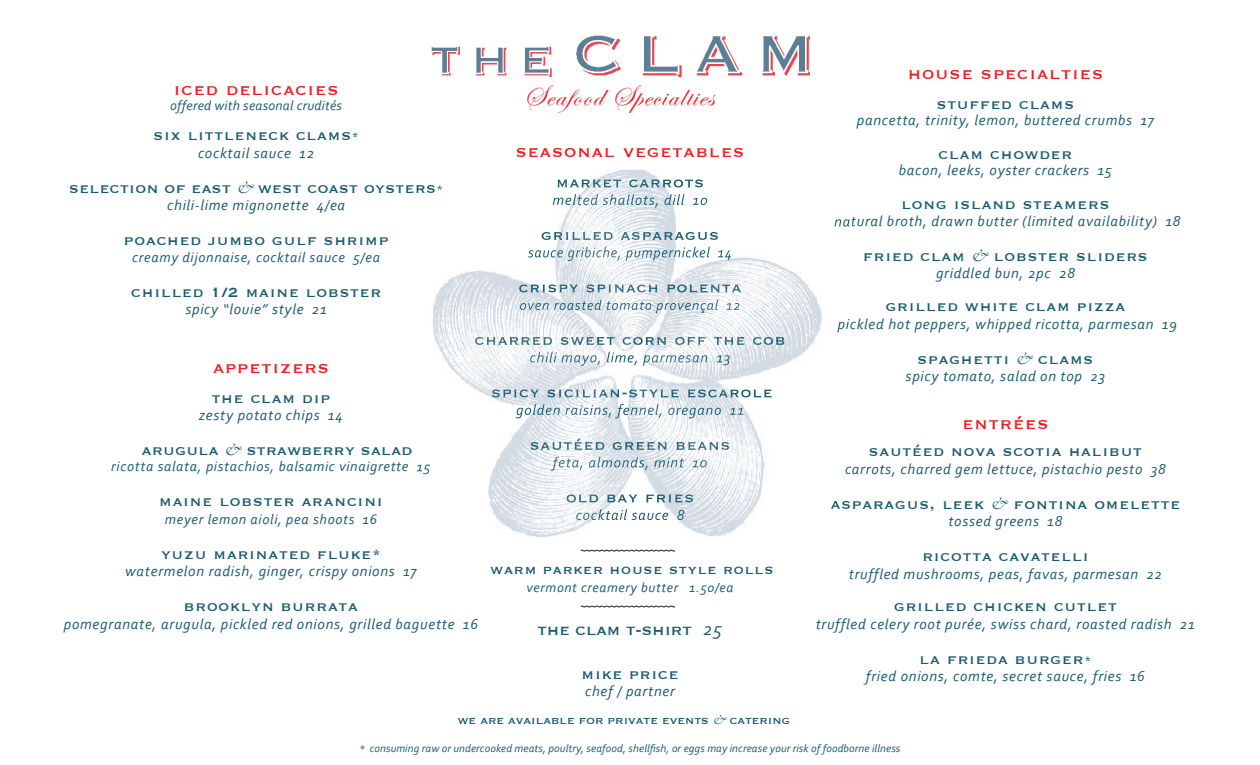
<style>
.page{position:relative;width:1260px;height:765px;background:#fff}
.page>*{position:absolute;margin:0;border:0;box-sizing:border-box;transform-origin:0 0}
.t1{font:30px "Edwardian Script ITC";letter-spacing:.05em;color:#ed1f26}
.t2{font:20px "Copperplate";letter-spacing:.05em;color:#ee1d23}
.t3{font:18.75px "Copperplate";color:#195c71}
.t4{font:17.5px "Copperplate";letter-spacing:.05em;color:#195c71}
.t5{font:17.5px "Copperplate";letter-spacing:.025em;color:#195c71}
.t6{font:16.25px "Copperplate";letter-spacing:.05em;color:#175b71}
.t7{font:italic 15px "Corbel";letter-spacing:.05em;color:#195c71}
.t8{font:italic 14.38px "Corbel";letter-spacing:.05em;color:#195c71}
.t9{font:13.75px "Copperplate";color:#195c71}
.t10{font:italic 13.75px "Corbel";letter-spacing:.05em;color:#175b71}
.t11{font:italic 13.75px "Corbel";letter-spacing:.02em;color:#195c71}
.t12{font:italic 11.25px "Corbel";letter-spacing:.01em;color:#195c71}
.s1{font-size:13.75px}
.s2{font-family:"Garamond";font-style:italic}
.s3{font-family:"Corbel";font-style:italic}
.s4{font-family:"Copperplate";font-style:normal;font-size:12.5px}
</style>
<div class="page">
<svg style="left:580px;top:550px;width:95px;height:2px"></svg>
<svg style="left:580px;top:605px;width:95px;height:3px"></svg>
<img style="left:431px;top:35px;width:379px;height:41px">
<img style="left:413px;top:170px;width:433px;height:367px">
<img style="left:411px;top:185px;width:24px;height:8px">
<svg style="left:437px;top:186px;width:5px;height:4px"></svg>
<img style="left:558px;top:179px;width:145px;height:9px">
<img style="left:553px;top:194px;width:154px;height:14px">
<img style="left:542px;top:232px;width:176px;height:8px">
<img style="left:528px;top:247px;width:203px;height:14px">
<img style="left:519px;top:284px;width:222px;height:9px">
<img style="left:520px;top:300px;width:219px;height:13px">
<img style="left:475px;top:337px;width:309px;height:8px">
<img style="left:530px;top:352px;width:200px;height:14px">
<img style="left:492px;top:389px;width:279px;height:9px">
<img style="left:516px;top:404px;width:227px;height:14px">
<img style="left:531px;top:439px;width:198px;height:11px">
<img style="left:551px;top:457px;width:156px;height:14px">
<img style="left:567px;top:494px;width:134px;height:9px">
<img style="left:576px;top:509px;width:108px;height:11px">
<img style="left:413px;top:461px;width:17px;height:14px">
<img style="left:834px;top:216px;width:16px;height:14px">
<img style="left:837px;top:318px;width:14px;height:14px">
<img style="left:846px;top:466px;width:5px;height:8px">
<img style="left:831px;top:501px;width:19px;height:10px">
<h2 class="t2" style="left:174px;top:77px;width:166px">iced delicacies</h2>
<p class="t11" style="left:170px;top:97px;width:173px">offered with seasonal crudités</p>
<p class="t4" style="left:154px;top:124px;width:207px">six littleneck clams<span class="s1">*</span></p>
<p class="t7" style="left:198px;top:144px;width:118px">cocktail sauce 12</p>
<p class="t5" style="left:69px;top:177px;width:375px">selection of east <span class="s2">&amp;</span> west coast oysters<span class="s1">*</span></p>
<p class="t7" style="left:167px;top:196px;width:180px">chili-lime mignonette 4/ea</p>
<p class="t4" style="left:124px;top:229px;width:266px">poached jumbo gulf shrimp</p>
<p class="t8" style="left:132px;top:248px;width:249px">creamy dijonnaise, cocktail sauce 5/ea</p>
<p class="t4" style="left:131px;top:280px;width:251px">chilled 1/2 maine lobster</p>
<p class="t7" style="left:185px;top:300px;width:143px">spicy “louie” style 21</p>
<h1 class="t1" style="left:524px;top:80px;width:192px">Seafood Specialties</h1>
<h2 class="t2" style="left:516px;top:139px;width:230px">seasonal vegetables</h2>
<h2 class="t2" style="left:213px;top:354px;width:117px">appetizers</h2>
<p class="t4" style="left:212px;top:386px;width:120px">the clam dip</p>
<p class="t7" style="left:199px;top:406px;width:146px">zesty potato chips 14</p>
<p class="t5" style="left:142px;top:439px;width:272px">arugula <span class="s2">&amp;</span> strawberry salad</p>
<p class="t8" style="left:111px;top:458px;width:321px">ricotta salata, pistachios, balsamic vinaigrette 15</p>
<p class="t4" style="left:159px;top:490px;width:225px">maine lobster arancini</p>
<p class="t8" style="left:165px;top:510px;width:214px">meyer lemon aioli, pea shoots 16</p>
<p class="t4" style="left:161px;top:543px;width:221px">yuzu marinated fluke*</p>
<p class="t7" style="left:125px;top:562px;width:293px">watermelon radish, ginger, crispy onions 17</p>
<p class="t4" style="left:184px;top:595px;width:176px">brooklyn burrata</p>
<p class="t7" style="left:64px;top:615px;width:416px">pomegranate, arugula, pickled red onions, grilled baguette 16</p>
<p class="t6" style="left:491px;top:559px;width:284px">warm parker house style rolls</p>
<p class="t10" style="left:526px;top:579px;width:209px">vermont creamery butter 1.50/ea</p>
<p class="t3" style="left:538px;top:618px;width:186px">the clam t-shirt <span class="s3">25</span></p>
<p class="t4" style="left:582px;top:662px;width:98px">mike price</p>
<p class="t7" style="left:585px;top:682px;width:91px">chef / partner</p>
<p class="t9" style="left:458px;top:711px;width:334px">we are available for private events <span class="s2">&amp;</span> catering</p>
<h2 class="t2" style="left:908px;top:60px;width:197px">house specialties</h2>
<p class="t4" style="left:937px;top:93px;width:139px">stuffed clams</p>
<p class="t7" style="left:857px;top:111px;width:299px">pancetta, trinity, lemon, buttered crumbs 17</p>
<p class="t4" style="left:939px;top:143px;width:135px">clam chowder</p>
<p class="t7" style="left:899px;top:161px;width:215px">bacon, leeks, oyster crackers 15</p>
<p class="t4" style="left:901px;top:193px;width:210px">long island steamers</p>
<p class="t7" style="left:834px;top:212px;width:348px">natural broth, drawn butter (limited availability) 18</p>
<p class="t4" style="left:863px;top:245px;width:286px">fried clam <span class="s2">&amp;</span> lobster sliders</p>
<p class="t7" style="left:936px;top:263px;width:140px">griddled bun, 2pc 28</p>
<p class="t4" style="left:886px;top:295px;width:241px">grilled white clam pizza</p>
<p class="t7" style="left:838px;top:315px;width:341px">pickled hot peppers, whipped ricotta, parmesan 19</p>
<p class="t4" style="left:918px;top:348px;width:177px">spaghetti <span class="s2">&amp;</span> clams</p>
<p class="t7" style="left:906px;top:367px;width:201px">spicy tomato, salad on top 23</p>
<h2 class="t2" style="left:962px;top:410px;width:88px">entrées</h2>
<p class="t4" style="left:869px;top:440px;width:275px">sautéed nova scotia halibut</p>
<p class="t7" style="left:845px;top:460px;width:322px">carrots, charred gem lettuce, pistachio pesto 38</p>
<p class="t4" style="left:831px;top:493px;width:351px">asparagus, leek <span class="s2">&amp;</span> fontina omelette</p>
<p class="t7" style="left:948px;top:512px;width:116px">tossed greens 18</p>
<p class="t4" style="left:922px;top:545px;width:168px">ricotta cavatelli</p>
<p class="t7" style="left:849px;top:565px;width:315px">truffled mushrooms, peas, favas, parmesan 22</p>
<p class="t4" style="left:894px;top:595px;width:224px">grilled chicken cutlet</p>
<p class="t7" style="left:816px;top:615px;width:381px">truffled celery root purée, swiss chard, roasted radish 21</p>
<p class="t4" style="left:920px;top:648px;width:173px">la frieda burger<span class="s1">*</span></p>
<p class="t7" style="left:866px;top:667px;width:280px">fried onions, comte, secret sauce, fries 16</p>
<p class="t12" style="left:359px;top:741px;width:543px"><span class="s4">*</span> consuming raw or undercooked meats, poultry, seafood, shellfish, or eggs may increase your risk of foodborne illness</p>
</div>
